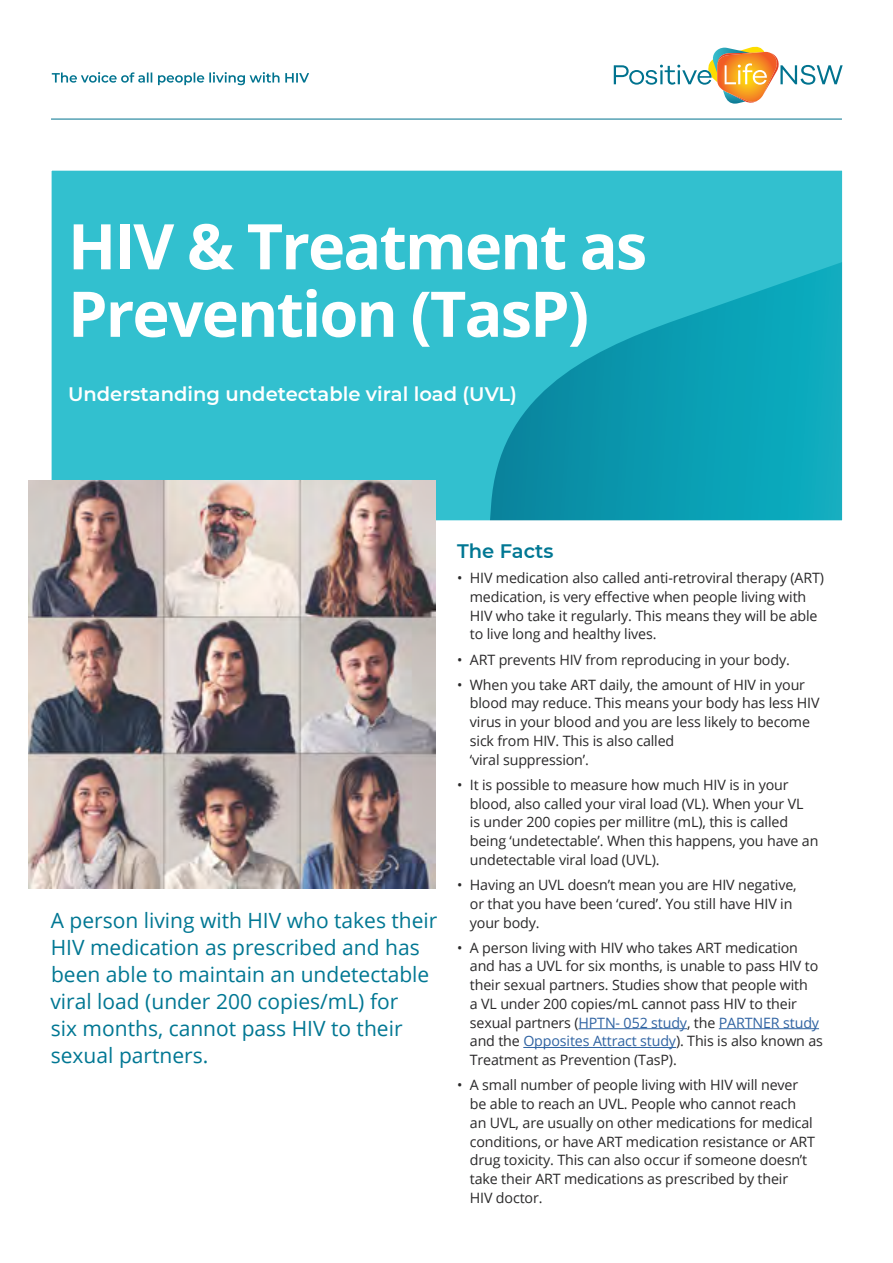
<style>
.page{position:relative;width:893px;height:1263px;background:#fff}
.page>*{position:absolute;margin:0;border:0;box-sizing:border-box;transform-origin:0 0}
.t1{font:700 63px/67.5px "Open Sans";letter-spacing:-.03em;color:#fff}
.t2{font:21px/27px "Open Sans";color:#007793}
.t3{font:600 19.5px "Montserrat";color:#fff}
.t4{font:600 19.5px "Montserrat";color:#007793}
.t5{font:14.25px/18.8px "Open Sans";letter-spacing:-.01em;color:#292829}
.s1{color:#2f63a2}
</style>
<div class="page">
<svg style="left:614px;top:47px;width:229px;height:57px"></svg>
<svg style="left:52px;top:72px;width:257px;height:13px"></svg>
<hr style="left:51px;top:119px;width:791px;height:1px;background:#00738f">
<div style="left:51px;top:170px;width:792px;height:351px;background:#32c0cf"></div>
<svg style="left:490px;top:262px;width:351px;height:257px"></svg>
<hr style="left:578px;top:1028px;width:109px;height:1px;background:#2f63a2">
<hr style="left:719px;top:1028px;width:100px;height:1px;background:#2f63a2">
<hr style="left:523px;top:1047px;width:153px;height:1px;background:#2f63a2">
<img style="left:28px;top:480px;width:408px;height:408px">
<h1 class="t1" style="left:68px;top:211px;width:581px">HIV &amp; Treatment as<br>Prevention (TasP)</h1>
<h3 class="t3" style="left:68px;top:380px;width:451px">Understanding undetectable viral load (UVL)</h3>
<h2 class="t2" style="left:50px;top:906px;width:389px">A person living with HIV who takes their HIV medication as prescribed and has been able to maintain an undetectable viral load (under 200 copies/mL) for<br>six months, cannot pass HIV to their sexual partners.</h2>
<h3 class="t4" style="left:457px;top:537px;width:98px">The Facts</h3>
<p class="t5" style="left:470px;top:568px;width:356px;text-indent:-13px">• HIV medication also called anti-retroviral therapy (ART) medication, is very effective when people living with HIV who take it regularly. This means they will be able to live long and healthy lives.</p>
<p class="t5" style="left:457px;top:650px;width:334px">• ART prevents HIV from reproducing in your body.</p>
<p class="t5" style="left:470px;top:675px;width:351px;text-indent:-13px">• When you take ART daily, the amount of HIV in your blood may reduce. This means your body has less HIV virus in your blood and you are less likely to become sick from HIV. This is also called<br>‘viral suppression’.</p>
<p class="t5" style="left:470px;top:775px;width:350px;text-indent:-13px">• It is possible to measure how much HIV is in your blood, also called your viral load (VL). When your VL<br>is under 200 copies per millitre (mL), this is called being ‘undetectable’. When this happens, you have an undetectable viral load (UVL).</p>
<p class="t5" style="left:470px;top:875px;width:328px;text-indent:-13px">• Having an UVL doesn’t mean you are HIV negative, or that you have been ‘cured’. You still have HIV in your body.</p>
<p class="t5" style="left:470px;top:938px;width:355px;text-indent:-13px">• A person living with HIV who takes ART medication and has a UVL for six months, is unable to pass HIV to their sexual partners. Studies show that people with<br>a VL under 200 copies/mL cannot pass HIV to their sexual partners (<span class="s1">HPTN- 052 study</span>, the <span class="s1">PARTNER study </span>and the <span class="s1">Opposites Attract study</span>). This is also known as Treatment as Prevention (TasP).</p>
<p class="t5" style="left:470px;top:1075px;width:347px;text-indent:-13px">• A small number of people living with HIV will never be able to reach an UVL. People who cannot reach an UVL, are usually on other medications for medical conditions, or have ART medication resistance or ART drug toxicity. This can also occur if someone doesn’t take their ART medications as prescribed by their<br>HIV doctor.</p>
</div>
